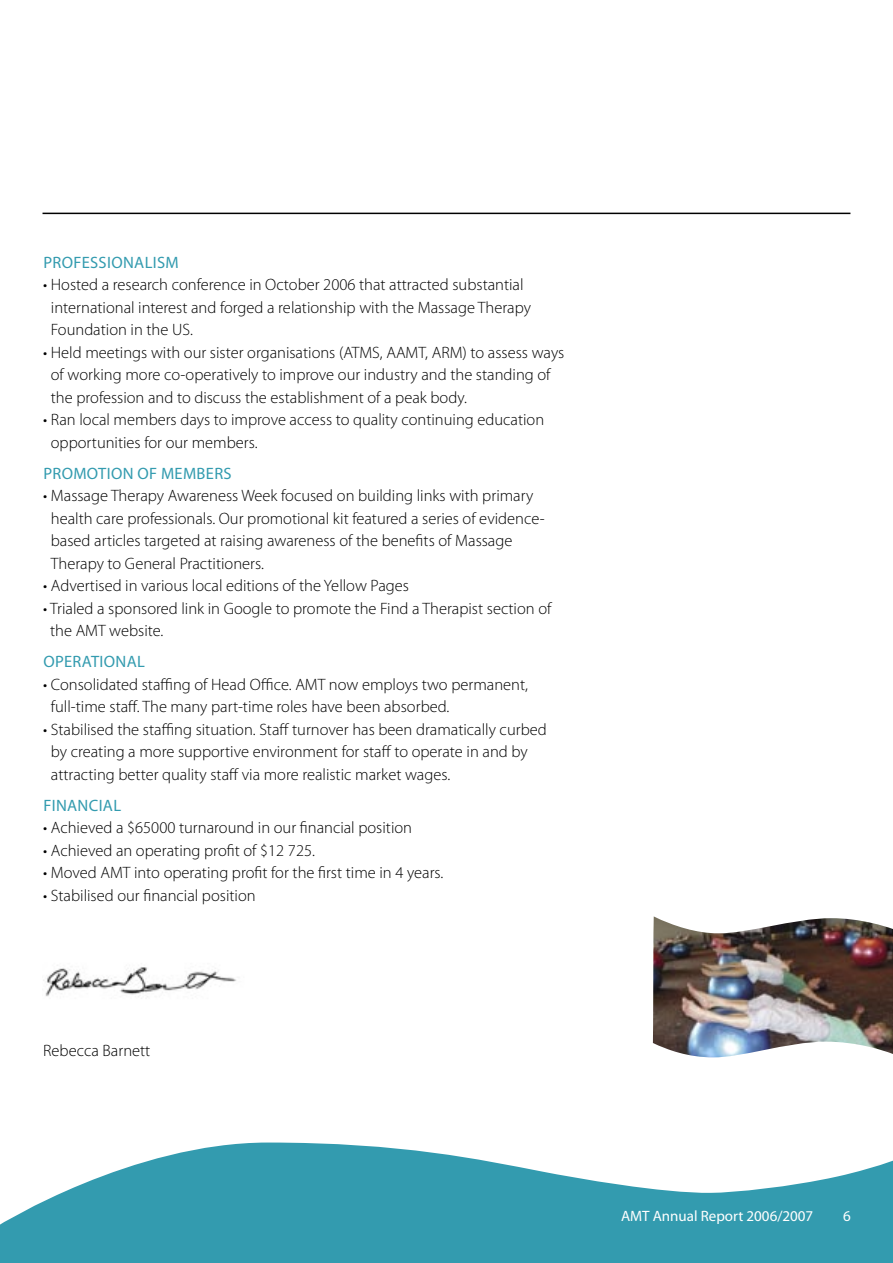
<style>
.page{position:relative;width:893px;height:1263px;background:#fff}
.page>*{position:absolute;margin:0;border:0;box-sizing:border-box;transform-origin:0 0}
.t1{font:300 16.5px/22.5px "Myriad Pro";color:#000}
.t2{font:16.5px "Myriad Pro";letter-spacing:.02em;color:#339baf}
.t3{font:15px "Myriad Pro";color:#fff}
</style>
<div class="page">
<svg style="left:0;top:1142px;width:893px;height:121px;fill:#339baf"></svg>
<hr style="left:43px;top:213px;width:807px;height:1px;background:#000">
<img style="left:653px;top:916px;width:240px;height:142px">
<img style="left:43px;top:967px;width:194px;height:30px">
<p class="t2" style="left:43px;top:253px;width:137px">PROFESSIONALISM</p>
<p class="t1" style="left:51px;top:274px;width:482px;text-indent:-8px">• Hosted a research conference in October 2006 that attracted substantial international interest and forged a relationship with the Massage Therapy<br>Foundation in the US.</p>
<p class="t1" style="left:51px;top:341px;width:515px;text-indent:-8px">• Held meetings with our sister organisations (ATMS, AAMT, ARM) to assess ways of working more co-operatively to improve our industry and the standing of the profession and to discuss the establishment of a peak body.</p>
<p class="t1" style="left:51px;top:409px;width:495px;text-indent:-8px">• Ran local members days to improve access to quality continuing education opportunities for our members.</p>
<p class="t2" style="left:43px;top:464px;width:190px">PROMOTION OF MEMBERS</p>
<p class="t1" style="left:51px;top:485px;width:495px;text-indent:-8px">• Massage Therapy Awareness Week focused on building links with primary health care professionals. Our promotional kit featured a series of evidence&shy;based articles targeted at raising awareness of the benefits of Massage Therapy to General Practitioners.</p>
<p class="t1" style="left:43px;top:575px;width:367px">• Advertised in various local editions of the Yellow Pages</p>
<p class="t1" style="left:50px;top:597px;width:503px;text-indent:-7px">• Trialed a sponsored link in Google to promote the Find a Therapist section of the AMT website.</p>
<p class="t2" style="left:43px;top:652px;width:103px">OPERATIONAL</p>
<p class="t1" style="left:51px;top:673px;width:479px;text-indent:-8px">• Consolidated staffing of Head Office. AMT now employs two permanent, full-time staff. The many part-time roles have been absorbed.</p>
<p class="t1" style="left:51px;top:718px;width:497px;text-indent:-8px">• Stabilised the staffing situation. Staff turnover has been dramatically curbed by creating a more supportive environment for staff to operate in and by attracting better quality staff via more realistic market wages.</p>
<p class="t2" style="left:43px;top:796px;width:79px">FINANCIAL</p>
<p class="t1" style="left:43px;top:817px;width:370px">• Achieved a $65000 turnaround in our financial position</p>
<p class="t1" style="left:43px;top:839px;width:273px">• Achieved an operating profit of $12 725.</p>
<p class="t1" style="left:43px;top:862px;width:402px">• Moved AMT into operating profit for the first time in 4 years.</p>
<p class="t1" style="left:43px;top:884px;width:214px">• Stabilised our financial position</p>
<p class="t1" style="left:43px;top:1039px;width:109px">Rebecca Barnett</p>
<p class="t3" style="left:621px;top:1207px;width:194px">AMT Annual Report 2006/2007</p>
<p class="t3" style="left:843px;top:1207px;width:9px">6</p>
</div>
